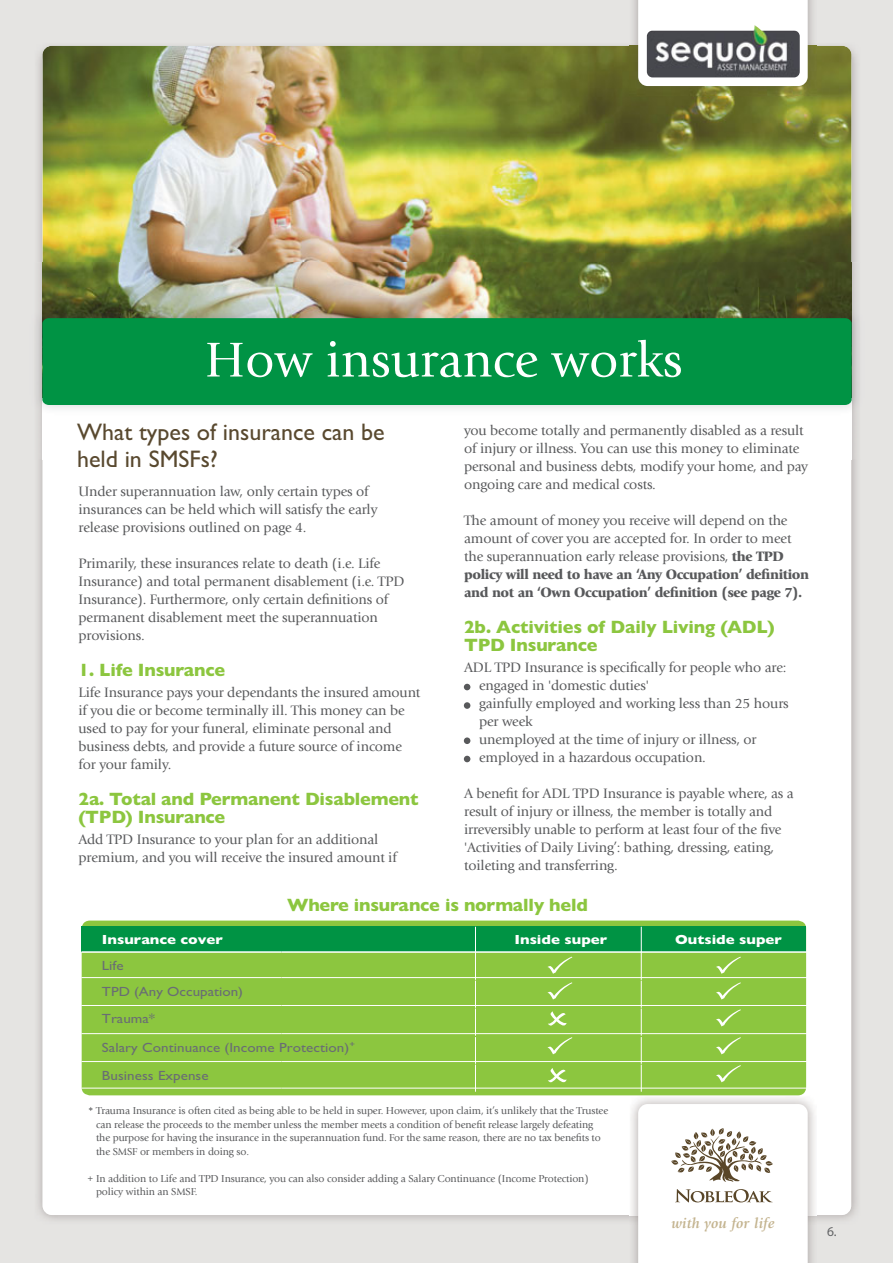
<style>
.page{position:relative;width:893px;height:1263px;background:#e5e4e2}
.page>*{position:absolute;margin:0;border:0;box-sizing:border-box;transform-origin:0 0}
.t1{font:51px "Giovanni Std";color:#fff}
.t2{font:24px/27px "Gill Sans";color:#59492f}
.t3{font:700 18px/18px "Gill Sans";letter-spacing:-.01em;color:#8cc63f}
.t4{font:italic 700 14.85px "Giovanni Std";letter-spacing:.01em;color:#c4b490}
.t5{font:14.25px/18px "Giovanni Std";letter-spacing:-.01em;color:#58595b}
.t6{font:13.5px "Garamond";color:#636466}
.t7{font:13.35px/28.5px "Gill Sans";letter-spacing:.005em;color:#696d74;scale:1.13 1}
.t8{font:700 13.35px "Gill Sans";color:#fff;scale:1.13 1}
.t9{font:12px "Giovanni Std";color:#58595b}
.t10{font:10.5px/13.5px "Giovanni Std";letter-spacing:-.01em;color:#58595b}
.s1{font-weight:900}
</style>
<div class="page">
<div style="left:43px;top:51px;width:808px;height:1164px;background:#fff;border-radius:9px"></div>
<img style="left:42px;top:46px;width:809px;height:217px">
<svg style="left:638px;top:1104px;width:170px;height:159px"></svg>
<img style="left:46px;top:263px;width:803px;height:146px">
<img style="left:36px;top:263px;width:10px;height:196px">
<img style="left:849px;top:263px;width:10px;height:196px">
<div style="left:42px;top:318px;width:809px;height:87px;background:#009344"></div>
<div style="left:464px;top:737px;width:6px;height:7px;background:#58595b;border-radius:50%"></div>
<svg style="left:464px;top:684px;width:6px;height:6px"></svg>
<div style="left:464px;top:702px;width:6px;height:7px;background:#58595b;border-radius:50%"></div>
<svg style="left:464px;top:756px;width:6px;height:6px"></svg>
<div style="left:82px;top:921px;width:724px;height:174px;background:#8cc63f;border-radius:8px"></div>
<div style="left:81px;top:927px;width:725px;height:25px;background:#009344"></div>
<hr style="left:81px;top:951px;width:200px;height:2px;background:#fff">
<hr style="left:281px;top:951px;width:527px;height:2px;background:#fff">
<hr style="left:81px;top:977px;width:200px;height:1px;background:#fff">
<hr style="left:281px;top:977px;width:527px;height:1px;background:#fff">
<hr style="left:81px;top:1005px;width:200px;height:1px;background:#fff">
<hr style="left:281px;top:1005px;width:527px;height:1px;background:#fff">
<hr style="left:81px;top:1033px;width:200px;height:1px;background:#fff">
<hr style="left:281px;top:1033px;width:527px;height:1px;background:#fff">
<hr style="left:81px;top:1061px;width:200px;height:1px;background:#fff">
<hr style="left:281px;top:1061px;width:527px;height:1px;background:#fff">
<svg style="left:641px;top:927px;width:1px;height:165px"></svg>
<svg style="left:475px;top:927px;width:1px;height:165px"></svg>
<hr style="left:81px;top:1088px;width:200px;height:1px;background:#fff">
<hr style="left:281px;top:1088px;width:527px;height:1px;background:#fff">
<svg style="left:548px;top:1068px;width:19px;height:14px"></svg>
<svg style="left:548px;top:1011px;width:19px;height:15px"></svg>
<svg style="left:716px;top:1065px;width:25px;height:17px"></svg>
<svg style="left:716px;top:1037px;width:25px;height:17px"></svg>
<svg style="left:716px;top:1009px;width:25px;height:18px"></svg>
<svg style="left:716px;top:982px;width:25px;height:18px"></svg>
<svg style="left:716px;top:957px;width:25px;height:17px"></svg>
<svg style="left:547px;top:1037px;width:25px;height:17px"></svg>
<svg style="left:547px;top:982px;width:25px;height:18px"></svg>
<svg style="left:547px;top:957px;width:25px;height:17px"></svg>
<img style="left:629px;top:0;width:188px;height:95px">
<div style="left:638px;top:0;width:170px;height:86px;background:#fff"></div>
<img style="left:647px;top:25px;width:153px;height:52px">
<h1 class="t1" style="left:205px;top:341px;width:479px">How insurance works</h1>
<h2 class="t2" style="left:77px;top:421px;width:309px">What types of insurance can be held in SMSFs?</h2>
<p class="t5" style="left:464px;top:423px;width:345px">you become totally and permanently disabled as a result of injury or illness. You can use this money to eliminate personal and business debts, modify your home, and pay ongoing care and medical costs.</p>
<p class="t5" style="left:464px;top:513px;width:347px">The amount of money you receive will depend on the amount of cover you are accepted for. In order to meet the superannuation early release provisions, <span class="s1">the TPD policy will need to have an ‘Any Occupation’ definition and not an ‘Own Occupation’ definition (see page 7).</span></p>
<p class="t3" style="left:464px;top:620px;width:312px">2b. Activities of Daily Living (ADL)<br>TPD Insurance</p>
<p class="t5" style="left:479px;top:660px;width:311px;text-indent:-15px">ADL TPD Insurance is specifically for people who are: engaged in 'domestic duties'<br>gainfully employed and working less than 25 hours per week<br>unemployed at the time of injury or illness, or employed in a hazardous occupation.</p>
<p class="t5" style="left:464px;top:786px;width:331px">A benefit for ADL TPD Insurance is payable where, as a result of injury or illness, the member is totally and irreversibly unable to perform at least four of the five 'Activities of Daily Living’: bathing, dressing, eating, toileting and transferring.</p>
<p class="t5" style="left:79px;top:484px;width:300px">Under superannuation law, only certain types of insurances can be held which will satisfy the early release provisions outlined on page 4.</p>
<p class="t5" style="left:79px;top:556px;width:327px">Primarily, these insurances relate to death (i.e. Life Insurance) and total permanent disablement (i.e. TPD Insurance). Furthermore, only certain definitions of permanent disablement meet the superannuation provisions.</p>
<p class="t3" style="left:79px;top:663px;width:148px">1. Life Insurance</p>
<p class="t5" style="left:79px;top:685px;width:343px">Life Insurance pays your dependants the insured amount if you die or become terminally ill. This money can be used to pay for your funeral, eliminate personal and business debts, and provide a future source of income for your family.</p>
<p class="t3" style="left:79px;top:792px;width:342px">2a. Total and Permanent Disablement (TPD) Insurance</p>
<p class="t5" style="left:79px;top:832px;width:320px">Add TPD Insurance to your plan for an additional premium, and you will receive the insured amount if</p>
<p class="t3" style="left:287px;top:898px;width:302px">Where insurance is normally held</p>
<p class="t8" style="left:102px;top:935px;width:108px">Insurance cover</p>
<p class="t8" style="left:514px;top:935px;width:84px">Inside super</p>
<p class="t8" style="left:675px;top:935px;width:96px">Outside super</p>
<p class="t7" style="left:102px;top:954px;width:126px;line-height:26px">Life<br>TPD (Any Occupation)</p>
<p class="t7" style="left:102px;top:1006px;width:225px">Trauma*<br>Salary Continuance (Income Protection)<sup>+<br></sup>Business Expense</p>
<p class="t10" style="left:96px;top:1105px;width:514px">Trauma Insurance is often cited as being able to be held in super. However, upon claim, it’s unlikely that the Trustee can release the proceeds to the member unless the member meets a condition of benefit release largely defeating the purpose for having the insurance in the superannuation fund. For the same reason, there are no tax benefits to the SMSF or members in doing so.</p>
<p class="t10" style="left:96px;top:1173px;width:494px">In addition to Life and TPD Insurance, you can also consider adding a Salary Continuance (Income Protection) policy within an SMSF.</p>
<p class="t9" style="left:88px;top:1106px;width:8px">*</p>
<p class="t10" style="left:88px;top:1172px;width:7px">+</p>
<p class="t4" style="left:671px;top:1214px;width:105px">with you for life</p>
<p class="t6" style="left:827px;top:1223px;width:11px">6.</p>
</div>
